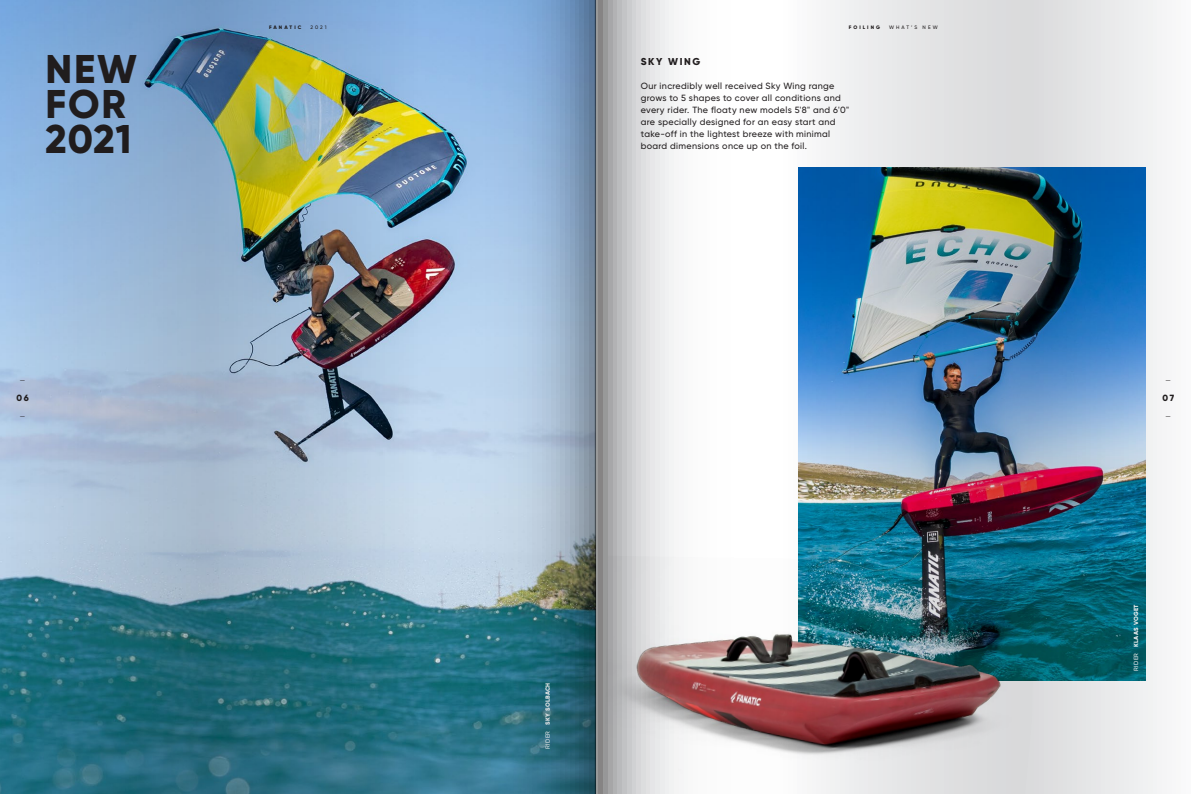
<style>
.page{position:relative;width:1191px;height:794px;background:#fff}
.page>*{position:absolute;margin:0;border:0;box-sizing:border-box;transform-origin:0 0}
.t1{font:800 40px/35px "Gilroy";letter-spacing:.045em;color:#231f20}
.t2{font:800 10px "Gilroy";letter-spacing:.16em;color:#231f20}
.t3{font:500 9px/12px "Gilroy";letter-spacing:.035em;color:#231f20}
.t4{font:300 9px "Gilroy";color:#231f20}
.t5{font:800 9px "Gilroy";color:#231f20}
.t6{font:800 6px "Gilroy";letter-spacing:.045em;color:#fff}
.t7{font:800 5px "Gilroy";letter-spacing:.41em;color:#231f20}
.t8{font:500 5px "Gilroy";letter-spacing:.4em;color:#231f20}
.s1{font-weight:500}
</style>
<div class="page">
<img style="left:0;top:0;width:595px;height:794px">
<img style="left:595px;top:0;width:567px;height:794px">
<h1 class="t1" style="left:45px;top:51px;width:93px">NEW<br>FOR<br>2021</h1>
<p class="t4" style="left:20px;top:374px;width:8px">–</p>
<p class="t5" style="left:16px;top:392px;width:14px">06</p>
<p class="t4" style="left:20px;top:410px;width:8px">–</p>
<p class="t7" style="left:269px;top:24px;width:34px">FANATIC</p>
<p class="t8" style="left:310px;top:24px;width:18px">2021</p>
<p class="t7" style="left:848px;top:24px;width:33px">FOILING</p>
<p class="t8" style="left:889px;top:24px;width:50px">WHAT’S NEW</p>
<p class="t2" style="left:641px;top:55px;width:61px">SKY WING</p>
<p class="t3" style="left:641px;top:79px;width:210px">Our incredibly well received Sky Wing range grows to 5 shapes to cover all conditions and every rider. The floaty new models 5'8" and 6'0" are specially designed for an easy start and take-off in the lightest breeze with minimal board dimensions once up on the foil.</p>
<p class="t6" style="left:544px;top:748px;width:67px;rotate:-90deg"><span class="s1">RIDER</span> SKY SOLBACH</p>
<p class="t4" style="left:1165px;top:374px;width:8px">–</p>
<p class="t5" style="left:1162px;top:392px;width:13px">07</p>
<p class="t4" style="left:1165px;top:410px;width:8px">–</p>
<p class="t6" style="left:1132px;top:670px;width:67px;rotate:-90deg"><span class="s1">RIDER</span> KLAAS VOGET</p>
</div>
